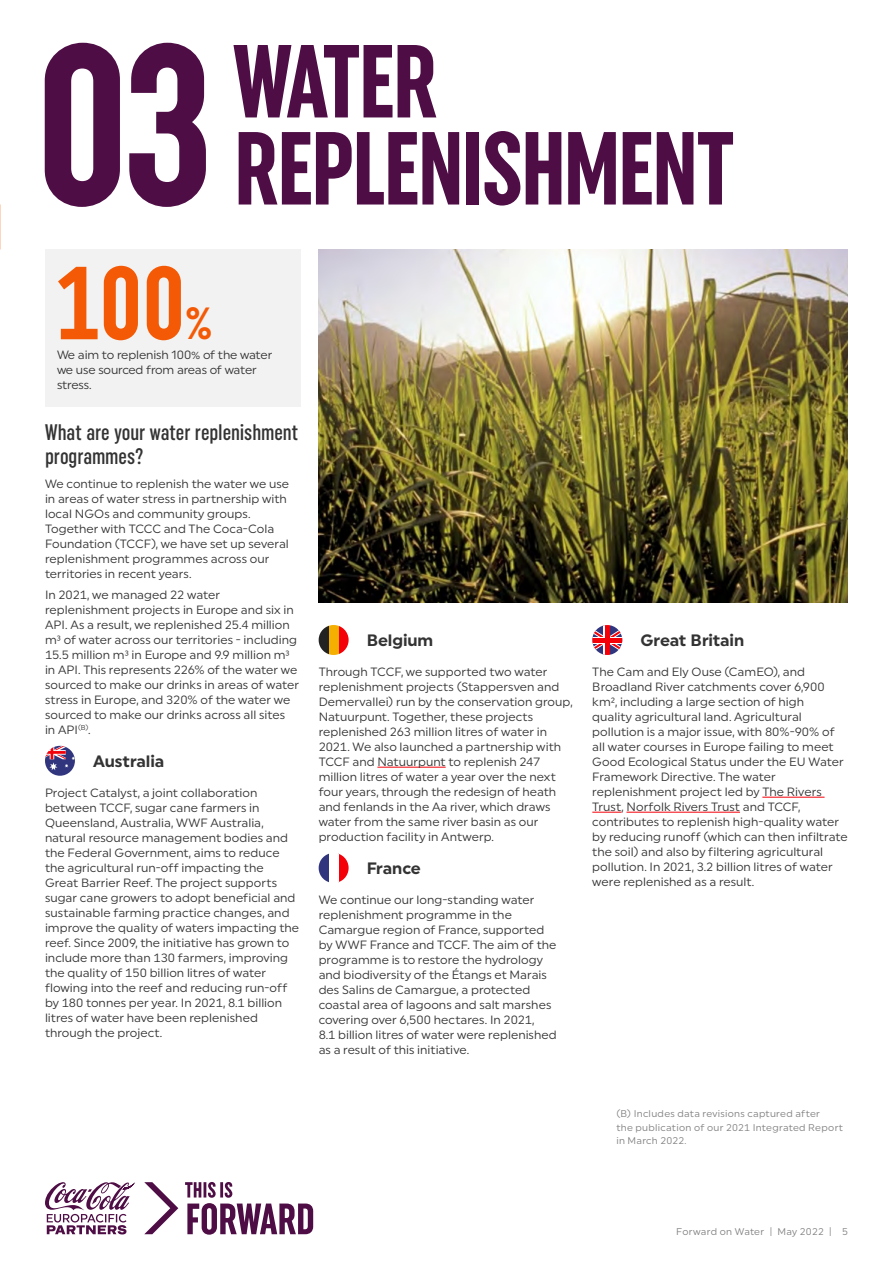
<style>
.page{position:relative;width:893px;height:1263px;background:#fff}
.page>*{position:absolute;margin:0;border:0;box-sizing:border-box;transform-origin:0 0}
.t1{font:700 extra-condensed 103.5px/87px "Uniform";letter-spacing:-.025em;color:#4e0d45}
.t2{font:700 extra-condensed 103.5px "Uniform";color:#f45a05}
.t3{font:700 extra-condensed 45px "Uniform";color:#f45a05}
.t4{font:500 extra-condensed 22.5px/24px "Uniform";color:#333}
.t5{font:700 16.5px "Uniform";letter-spacing:-.005em;color:#333}
.t6{font:12px/15px "Uniform";color:#333}
.t7{font:9.75px/13.5px "Uniform";letter-spacing:.03em;color:#808080}
.s1{font-size:228px}
</style>
<div class="page">
<img style="left:319px;top:250px;width:529px;height:352px">
<hr style="left:377px;top:767px;width:69px;height:1px;background:#f40009">
<svg style="left:319px;top:625px;width:10px;height:30px"></svg>
<svg style="left:339px;top:626px;width:10px;height:28px"></svg>
<div style="left:329px;top:625px;width:10px;height:30px;background:#f4af00"></div>
<svg style="left:319px;top:853px;width:10px;height:30px"></svg>
<svg style="left:339px;top:854px;width:10px;height:28px"></svg>
<div style="left:45px;top:250px;width:256px;height:157px;background:#f2f2f2"></div>
<svg style="left:45px;top:746px;width:30px;height:30px"></svg>
<hr style="left:762px;top:797px;width:62px;height:1px;background:#f40009">
<svg style="left:592px;top:812px;width:29px;height:1px"></svg>
<hr style="left:626px;top:812px;width:114px;height:1px;background:#f40009">
<svg style="left:592px;top:625px;width:30px;height:30px"></svg>
<div style="left:592px;top:637px;width:30px;height:6px;background:#fff"></div>
<svg style="left:604px;top:625px;width:6px;height:30px"></svg>
<hr style="left:605px;top:625px;width:4px;height:30px;background:#f40009">
<div style="left:592px;top:638px;width:30px;height:5px;background:#f40009"></div>
<svg style="left:45px;top:1182px;width:133px;height:52px"></svg>
<svg style="left:185px;top:1182px;width:128px;height:53px"></svg>
<h1 class="t1" style="left:36px;top:38px;width:699px;text-indent:197px">WATER<br><span class="s1">03</span> REPLENISHMENT</h1>
<h1 class="t2" style="left:57px;top:244px;width:129px">100</h1>
<h2 class="t3" style="left:186px;top:298px;width:28px">%</h2>
<p class="t6" style="left:57px;top:347px;width:217px">We aim to replenish 100% of the water we use sourced from areas of water stress.</p>
<h3 class="t4" style="left:45px;top:420px;width:255px">What are your water replenishment programmes?</h3>
<p class="t6" style="left:45px;top:476px;width:246px">We continue to replenish the water we use in areas of water stress in partnership with local NGOs and community groups.<br>Together with TCCC and The Coca-Cola Foundation (TCCF), we have set up several replenishment programmes across our territories in recent years.</p>
<p class="t6" style="left:45px;top:587px;width:256px">In 2021, we managed 22 water replenishment projects in Europe and six in API. As a result, we replenished 25.4 million m³ of water across our territories - including 15.5 million m³ in Europe and 9.9 million m³ in API. This represents 226% of the water we sourced to make our drinks in areas of water stress in Europe, and 320% of the water we sourced to make our drinks across all sites<br>in API<sup>(B)</sup>.</p>
<h3 class="t5" style="left:93px;top:751px;width:73px">Australia</h3>
<p class="t6" style="left:45px;top:785px;width:256px">Project Catalyst, a joint collaboration between TCCF, sugar cane farmers in Queensland, Australia, WWF Australia, natural resource management bodies and the Federal Government, aims to reduce the agricultural run-off impacting the Great Barrier Reef. The project supports sugar cane growers to adopt beneficial and sustainable farming practice changes, and improve the quality of waters impacting the reef. Since 2009, the initiative has grown to include more than 130 farmers, improving the quality of 150 billion litres of water flowing into the reef and reducing run-off by 180 tonnes per year. In 2021, 8.1 billion litres of water have been replenished through the project.</p>
<h3 class="t5" style="left:367px;top:630px;width:68px">Belgium</h3>
<p class="t6" style="left:319px;top:664px;width:255px">Through TCCF, we supported two water replenishment projects (Stappersven and Demervallei) run by the conservation group, Natuurpunt. Together, these projects replenished 263 million litres of water in 2021. We also launched a partnership with TCCF and Natuurpunt to replenish 247 million litres of water a year over the next four years, through the redesign of heath and fenlands in the Aa river, which draws water from the same river basin as our production facility in Antwerp.</p>
<h3 class="t5" style="left:367px;top:858px;width:56px">France</h3>
<p class="t6" style="left:319px;top:892px;width:240px">We continue our long-standing water replenishment programme in the Camargue region of France, supported by WWF France and TCCF. The aim of the programme is to restore the hydrology and biodiversity of the Étangs et Marais des Salins de Camargue, a protected coastal area of lagoons and salt marshes covering over 6,500 hectares. In 2021,<br>8.1 billion litres of water were replenished as a result of this initiative.</p>
<h3 class="t5" style="left:640px;top:630px;width:105px">Great Britain</h3>
<p class="t6" style="left:592px;top:664px;width:257px">The Cam and Ely Ouse (CamEO), and Broadland River catchments cover 6,900 km², including a large section of high<br>quality agricultural land. Agricultural pollution is a major issue, with 80%-90% of all water courses in Europe failing to meet Good Ecological Status under the EU Water Framework Directive. The water replenishment project led by The Rivers Trust, Norfolk Rivers Trust and TCCF, contributes to replenish high-quality water by reducing runoff (which can then infiltrate the soil) and also by filtering agricultural pollution. In 2021, 3.2 billion litres of water were replenished as a result.</p>
<p class="t7" style="left:616px;top:1107px;width:228px">(B) Includes data revisions captured after<br>the publication of our 2021 Integrated Report in March 2022.</p>
<p class="t7" style="left:676px;top:1224px;width:173px">Forward on Water | May 2022 | 5</p>
</div>
